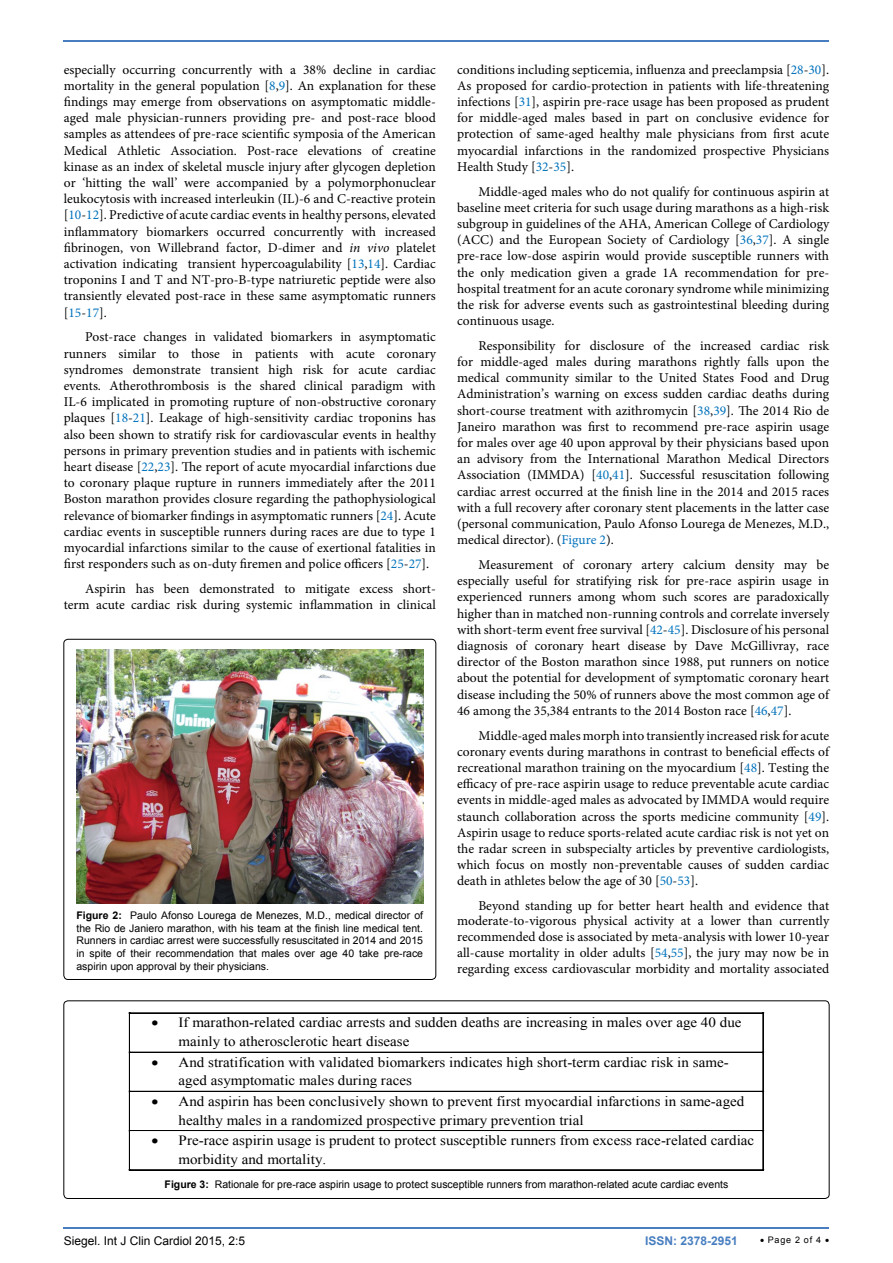
<style>
.page{position:relative;width:893px;height:1263px;background:#fff}
.page>*{position:absolute;margin:0;border:0;box-sizing:border-box;transform-origin:0 0}
.t1{font:14.1px/18.8px "Times New Roman";color:#010101;scale:1.06 1}
.t2{font:13.5px/16.2px "Minion Pro";color:#000;text-align:justify}
.t3{font:12px "Arial";color:#000}
.t4{font:700 12px "Arial";color:#487ec0}
.t5{font:10.5px/12.6px "Arial";color:#000;text-align:justify}
.t6{font:9px "Arial";letter-spacing:.08em;color:#000}
.s1{color:#0072bc}
.s2{font-style:italic}
.s3{font-weight:700}
</style>
<div class="page">
<hr style="left:64px;top:1227px;width:765px;height:2px;background:#487ec0">
<hr style="left:64px;top:40px;width:765px;height:2px;background:#487ec0">
<div style="left:64px;top:639px;width:372px;height:340px;border:1px solid #000;border-radius:4px"></div>
<img style="left:76px;top:649px;width:347px;height:254px">
<div style="left:64px;top:1001px;width:765px;height:197px;border:1px solid #000;border-radius:4px"></div>
<hr style="left:130px;top:1013px;width:633px;height:1px;background:#010101">
<hr style="left:130px;top:1012px;width:633px;height:1px;background:#010101">
<hr style="left:129px;top:1013px;width:1px;height:39px;background:#010101">
<hr style="left:763px;top:1013px;width:1px;height:39px;background:#010101">
<hr style="left:130px;top:1052px;width:633px;height:1px;background:#010101">
<hr style="left:129px;top:1053px;width:1px;height:38px;background:#010101">
<hr style="left:763px;top:1053px;width:1px;height:38px;background:#010101">
<hr style="left:130px;top:1091px;width:633px;height:1px;background:#010101">
<hr style="left:129px;top:1092px;width:1px;height:38px;background:#010101">
<hr style="left:763px;top:1092px;width:1px;height:38px;background:#010101">
<hr style="left:130px;top:1130px;width:633px;height:1px;background:#010101">
<hr style="left:129px;top:1131px;width:1px;height:39px;background:#010101">
<hr style="left:130px;top:1170px;width:633px;height:1px;background:#010101">
<hr style="left:130px;top:1169px;width:633px;height:1px;background:#010101">
<hr style="left:763px;top:1131px;width:1px;height:39px;background:#010101">
<p class="t2" style="left:64px;top:61px;width:374px">especially occurring concurrently with a 38% decline in cardiac mortality in the general population [<span class="s1">8</span>,<span class="s1">9</span>]. An explanation for these findings may emerge from observations on asymptomatic middle&shy;aged male physician-runners providing pre- and post-race blood samples as attendees of pre-race scientific symposia of the American Medical Athletic Association. Post-race elevations of creatine kinase as an index of skeletal muscle injury after glycogen depletion or ‘hitting the wall’ were accompanied by a polymorphonuclear leukocytosis with increased interleukin (IL)-6 and C-reactive protein [<span class="s1">10</span>-<span class="s1">12</span>]. Predictive of acute cardiac events in healthy persons, elevated inflammatory biomarkers occurred concurrently with increased fibrinogen, von Willebrand factor, D-dimer and <span class="s2">in vivo</span> platelet activation indicating transient hypercoagulability [<span class="s1">13</span>,<span class="s1">14</span>]. Cardiac troponins I and T and NT-pro-B-type natriuretic peptide were also transiently elevated post-race in these same asymptomatic runners [<span class="s1">15</span>-<span class="s1">17</span>].</p>
<p class="t2" style="left:64px;top:329px;width:374px;text-indent:21px">Post-race changes in validated biomarkers in asymptomatic runners similar to those in patients with acute coronary syndromes demonstrate transient high risk for acute cardiac events. Atherothrombosis is the shared clinical paradigm with IL-6 implicated in promoting rupture of non-obstructive coronary plaques [<span class="s1">18</span>-<span class="s1">21</span>]. Leakage of high-sensitivity cardiac troponins has also been shown to stratify risk for cardiovascular events in healthy persons in primary prevention studies and in patients with ischemic heart disease [<span class="s1">22</span>,<span class="s1">23</span>]. The report of acute myocardial infarctions due to coronary plaque rupture in runners immediately after the 2011<br>Boston marathon provides closure regarding the pathophysiological relevance of biomarker findings in asymptomatic runners [<span class="s1">24</span>]. Acute cardiac events in susceptible runners during races are due to type 1 myocardial infarctions similar to the cause of exertional fatalities in first responders such as on-duty firemen and police officers [<span class="s1">25</span>-<span class="s1">27</span>].</p>
<p class="t2" style="left:64px;top:580px;width:374px;text-align:right">Aspirin has been demonstrated to mitigate excess short&shy;term acute cardiac risk during systemic inflammation in clinical</p>
<p class="t5" style="left:76px;top:909px;width:348px"><span class="s3">Figure 2:</span> Paulo Afonso Lourega de Menezes, M.D., medical director of the Rio de Janiero marathon, with his team at the finish line medical tent.<br>Runners in cardiac arrest were successfully resuscitated in 2014 and 2015 in spite of their recommendation that males over age 40 take pre-race aspirin upon approval by their physicians.</p>
<p class="t2" style="left:457px;top:61px;width:374px">conditions including septicemia, influenza and preeclampsia [<span class="s1">28</span>-<span class="s1">30</span>].<br>As proposed for cardio-protection in patients with life-threatening infections [<span class="s1">31</span>], aspirin pre-race usage has been proposed as prudent for middle-aged males based in part on conclusive evidence for protection of same-aged healthy male physicians from first acute myocardial infarctions in the randomized prospective Physicians Health Study [<span class="s1">32</span>-<span class="s1">35</span>].</p>
<p class="t2" style="left:457px;top:183px;width:374px;text-indent:21px">Middle-aged males who do not qualify for continuous aspirin at baseline meet criteria for such usage during marathons as a high-risk subgroup in guidelines of the AHA, American College of Cardiology (ACC) and the European Society of Cardiology [<span class="s1">36</span>,<span class="s1">37</span>]. A single pre-race low-dose aspirin would provide susceptible runners with the only medication given a grade 1A recommendation for pre&shy;hospital treatment for an acute coronary syndrome while minimizing the risk for adverse events such as gastrointestinal bleeding during continuous usage.</p>
<p class="t2" style="left:457px;top:337px;width:374px;text-indent:21px">Responsibility for disclosure of the increased cardiac risk for middle-aged males during marathons rightly falls upon the medical community similar to the United States Food and Drug Administration’s warning on excess sudden cardiac deaths during short-course treatment with azithromycin [<span class="s1">38</span>,<span class="s1">39</span>]. The 2014 Rio de Janeiro marathon was first to recommend pre-race aspirin usage for males over age 40 upon approval by their physicians based upon an advisory from the International Marathon Medical Directors Association (IMMDA) [<span class="s1">40</span>,<span class="s1">41</span>]. Successful resuscitation following cardiac arrest occurred at the finish line in the 2014 and 2015 races with a full recovery after coronary stent placements in the latter case (personal communication, Paulo Afonso Lourega de Menezes, M.D., medical director). (<span class="s1">Figure 2</span>).</p>
<p class="t2" style="left:457px;top:557px;width:374px;text-indent:21px">Measurement of coronary artery calcium density may be especially useful for stratifying risk for pre-race aspirin usage in experienced runners among whom such scores are paradoxically higher than in matched non-running controls and correlate inversely with short-term event free survival [<span class="s1">42</span>-<span class="s1">45</span>]. Disclosure of his personal diagnosis of coronary heart disease by Dave McGillivray, race director of the Boston marathon since 1988, put runners on notice about the potential for development of symptomatic coronary heart disease including the 50% of runners above the most common age of 46 among the 35,384 entrants to the 2014 Boston race [<span class="s1">46</span>,<span class="s1">47</span>].</p>
<p class="t2" style="left:457px;top:727px;width:374px;text-indent:21px">Middle-aged males morph into transiently increased risk for acute coronary events during marathons in contrast to beneficial effects of recreational marathon training on the myocardium [<span class="s1">48</span>]. Testing the efficacy of pre-race aspirin usage to reduce preventable acute cardiac events in middle-aged males as advocated by IMMDA would require staunch collaboration across the sports medicine community [<span class="s1">49</span>].<br>Aspirin usage to reduce sports-related acute cardiac risk is not yet on the radar screen in subspecialty articles by preventive cardiologists, which focus on mostly non-preventable causes of sudden cardiac death in athletes below the age of 30 [<span class="s1">50</span>-<span class="s1">53</span>].</p>
<p class="t2" style="left:457px;top:897px;width:374px;text-indent:21px">Beyond standing up for better heart health and evidence that moderate-to-vigorous physical activity at a lower than currently recommended dose is associated by meta-analysis with lower 10-year all-cause mortality in older adults [<span class="s1">54</span>,<span class="s1">55</span>], the jury may now be in regarding excess cardiovascular morbidity and mortality associated</p>
<p class="t1" style="left:179px;top:1013px;width:533px;text-indent:-27px">• If marathon-related cardiac arrests and sudden deaths are increasing in males over age 40 due mainly to atherosclerotic heart disease</p>
<p class="t1" style="left:179px;top:1052px;width:521px;text-indent:-27px">• And stratification with validated biomarkers indicates high short-term cardiac risk in same&shy;aged asymptomatic males during races</p>
<p class="t1" style="left:179px;top:1091px;width:535px;text-indent:-27px">• And aspirin has been conclusively shown to prevent first myocardial infarctions in same-aged healthy males in a randomized prospective primary prevention trial</p>
<p class="t1" style="left:179px;top:1131px;width:545px;text-indent:-27px">• Pre-race aspirin usage is prudent to protect susceptible runners from excess race-related cardiac morbidity and mortality.</p>
<p class="t5" style="left:165px;top:1178px;width:565px"><span class="s3">Figure 3:</span> Rationale for pre-race aspirin usage to protect susceptible runners from marathon-related acute cardiac events</p>
<p class="t3" style="left:64px;top:1233px;width:183px">Siegel. Int J Clin Cardiol 2015, 2:5</p>
<p class="t4" style="left:645px;top:1233px;width:94px">ISSN: 2378-2951</p>
<p class="t6" style="left:760px;top:1234px;width:71px">• Page 2 of 4 •</p>
</div>
